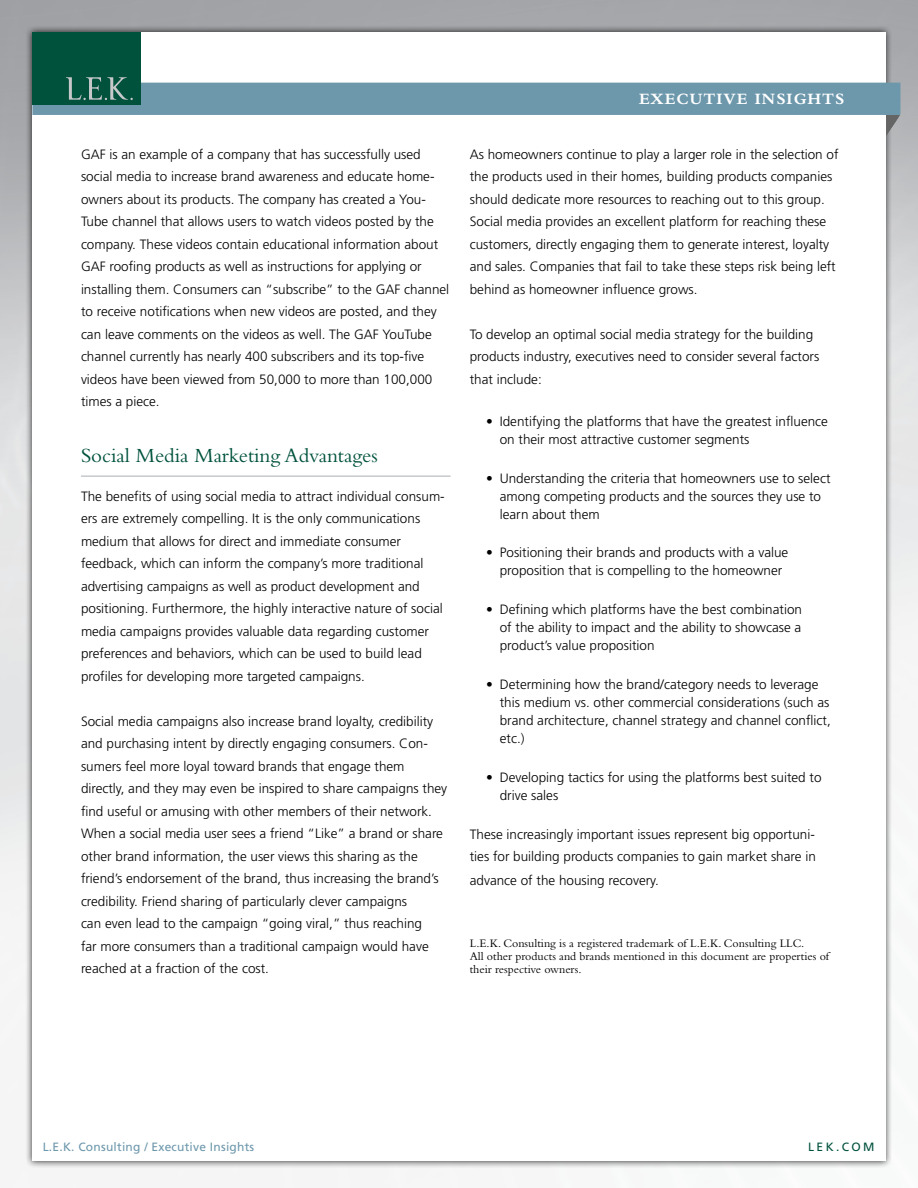
<style>
.page{position:relative;width:918px;height:1188px;background:#fff}
.page>*{position:absolute;margin:0;border:0;box-sizing:border-box;transform-origin:0 0}
.t1{font:21px "Bembo";color:#00523d}
.t2{font:700 16.5px "Bembo";letter-spacing:.06em;color:#fff}
.t3{font:300 13.5px/22.5px "Frutiger";color:#000}
.t4{font:12px/13px "Bembo";color:#000}
.t5{font:12px "Frutiger";letter-spacing:.02em;color:#6d98ac}
.t6{font:12px "Frutiger";letter-spacing:.2em;color:#00523d}
</style>
<div class="page">
<div style="left:25px;top:25px;width:875px;height:1150px;background:#000;opacity:.75"></div>
<div style="left:32px;top:32px;width:854px;height:1129px;background:#fff"></div>
<svg style="left:886px;top:115px;width:14px;height:22px"></svg>
<div style="left:32px;top:83px;width:868px;height:32px;background:#6d98ac"></div>
<div style="left:32px;top:32px;width:108px;height:73px;background:#00523d"></div>
<svg style="left:66px;top:77px;width:67px;height:23px"></svg>
<hr style="left:81px;top:475px;width:370px;height:2px;background:#c6c8ca">
<p class="t3" style="left:81px;top:143px;width:370px">GAF is an example of a company that has successfully used social media to increase brand awareness and educate home&shy;owners about its products. The company has created a You-Tube channel that allows users to watch videos posted by the company. These videos contain educational information about GAF roofing products as well as instructions for applying or installing them. Consumers can “subscribe” to the GAF channel to receive notifications when new videos are posted, and they can leave comments on the videos as well. The GAF YouTube channel currently has nearly 400 subscribers and its top-five videos have been viewed from 50,000 to more than 100,000 times a piece.</p>
<h1 class="t1" style="left:81px;top:443px;width:298px">Social Media Marketing Advantages</h1>
<p class="t3" style="left:81px;top:485px;width:365px">The benefits of using social media to attract individual consum&shy;ers are extremely compelling. It is the only communications medium that allows for direct and immediate consumer feedback, which can inform the company’s more traditional advertising campaigns as well as product development and positioning. Furthermore, the highly interactive nature of social media campaigns provides valuable data regarding customer preferences and behaviors, which can be used to build lead profiles for developing more targeted campaigns.</p>
<p class="t3" style="left:81px;top:710px;width:368px">Social media campaigns also increase brand loyalty, credibility and purchasing intent by directly engaging consumers. Con&shy;sumers feel more loyal toward brands that engage them directly, and they may even be inspired to share campaigns they find useful or amusing with other members of their network.<br>When a social media user sees a friend “Like” a brand or share other brand information, the user views this sharing as the friend’s endorsement of the brand, thus increasing the brand’s credibility. Friend sharing of particularly clever campaigns<br>can even lead to the campaign “going viral,” thus reaching<br>far more consumers than a traditional campaign would have reached at a fraction of the cost.</p>
<p class="t2" style="left:639px;top:89px;width:205px">EXE CUTIVE INSIGHTS</p>
<p class="t3" style="left:470px;top:143px;width:370px">As homeowners continue to play a larger role in the selection of the products used in their homes, building products companies should dedicate more resources to reaching out to this group.<br>Social media provides an excellent platform for reaching these customers, directly engaging them to generate interest, loyalty and sales. Companies that fail to take these steps risk being left behind as homeowner influence grows.</p>
<p class="t3" style="left:470px;top:323px;width:351px">To develop an optimal social media strategy for the building products industry, executives need to consider several factors that include:</p>
<p class="t3" style="left:500px;top:412px;width:330px;line-height:18px;text-indent:-14px">• Identifying the platforms that have the greatest influence on their most attractive customer segments</p>
<p class="t3" style="left:500px;top:469px;width:332px;line-height:18px;text-indent:-14px">• Understanding the criteria that homeowners use to select among competing products and the sources they use to learn about them</p>
<p class="t3" style="left:486px;top:544px;width:304px;line-height:18px;text-align:center">• Positioning their brands and products with a value proposition that is compelling to the homeowner</p>
<p class="t3" style="left:500px;top:601px;width:304px;line-height:18px;text-align:justify;text-indent:-14px">• Defining which platforms have the best combination of the ability to impact and the ability to showcase a product’s value proposition</p>
<p class="t3" style="left:500px;top:676px;width:333px;line-height:18px;text-indent:-14px">• Determining how the brand/category needs to leverage this medium vs. other commercial considerations (such as brand architecture, channel strategy and channel conflict, etc.)</p>
<p class="t3" style="left:500px;top:769px;width:323px;line-height:18px;text-indent:-14px">• Developing tactics for using the platforms best suited to drive sales</p>
<p class="t3" style="left:470px;top:823px;width:348px;line-height:23px;text-align:justify">These increasingly important issues represent big opportuni&shy;ties for building products companies to gain market share in advance of the housing recovery.</p>
<p class="t4" style="left:470px;top:936px;width:361px">L.E.K. Consulting is a registered trademark of L.E.K. Consulting LLC.<br>All other products and brands mentioned in this document are properties of their respective owners.</p>
<p class="t5" style="left:43px;top:1140px;width:213px">L.E .K. Consulting / Executive Insights</p>
<p class="t6" style="left:808px;top:1140px;width:68px">lek.com</p>
</div>
